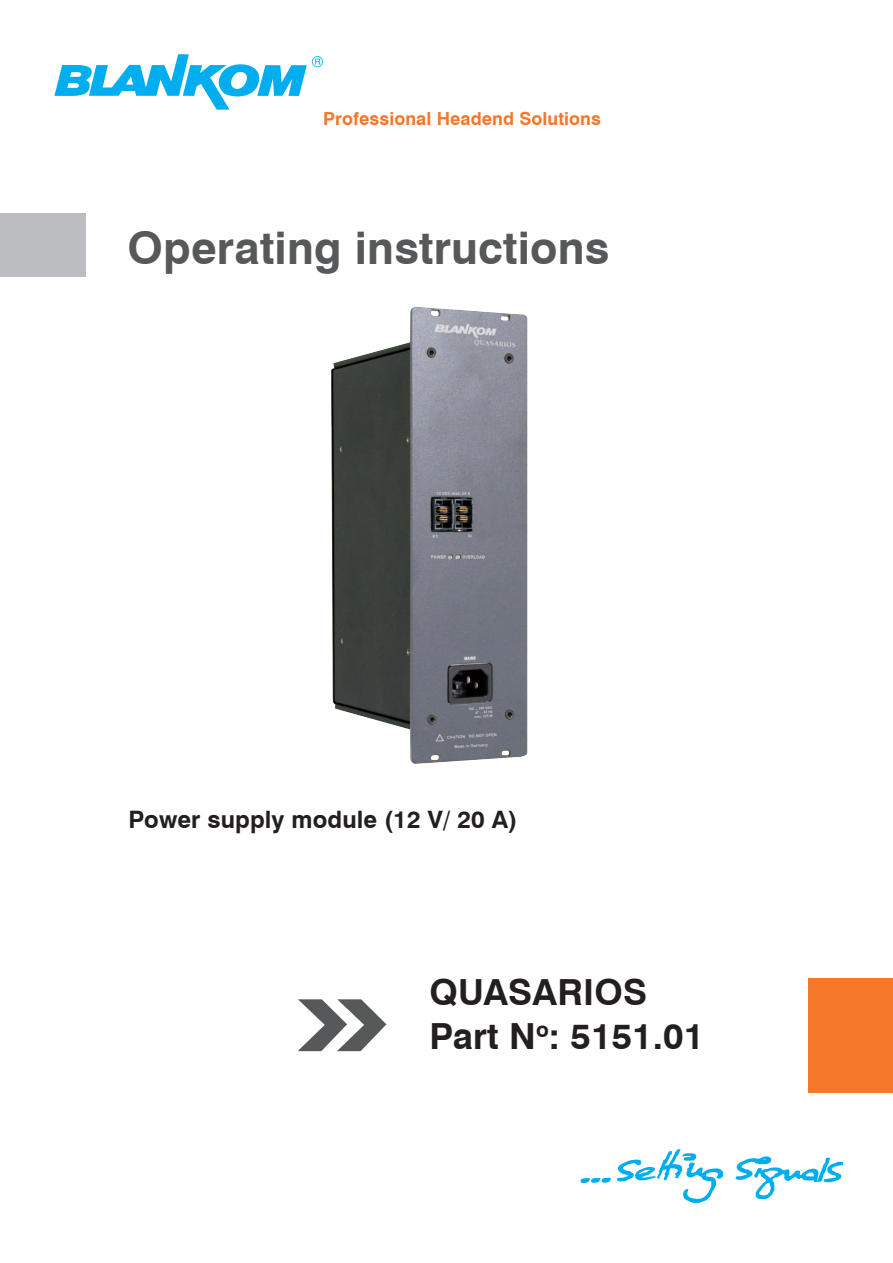
<style>
.page{position:relative;width:893px;height:1263px;background:#fff}
.page>*{position:absolute;margin:0;border:0;box-sizing:border-box;transform-origin:0 0}
.t1{font:700 45px "Swiss 721 BT";letter-spacing:.005em;color:#57585a}
.t2{font:700 36px "Swiss 721 BT";letter-spacing:.005em;color:#231f20}
.Inhaltsverzeichnis{font:700 24px "Swiss 721 BT";letter-spacing:.005em;color:#231f20}
.t3{font:700 18px "Swiss 721 BT";letter-spacing:.005em;color:#f4772a}
</style>
<div class="page">
<div style="left:808px;top:978px;width:85px;height:114px;background:#f4772a"></div>
<div style="left:0;top:213px;width:85px;height:63px;background:#bcbdc0"></div>
<svg style="left:736px;top:1156px;width:107px;height:43px"></svg>
<svg style="left:581px;top:1178px;width:30px;height:5px"></svg>
<svg style="left:617px;top:1149px;width:106px;height:54px"></svg>
<svg style="left:298px;top:999px;width:88px;height:52px"></svg>
<svg style="left:54px;top:54px;width:269px;height:56px"></svg>
<img style="left:331px;top:307px;width:197px;height:457px">
<p class="t3" style="left:323px;top:108px;width:279px">Professional Headend Solutions</p>
<p class="t1" style="left:128px;top:220px;width:483px">Operating instructions</p>
<p class="Inhaltsverzeichnis" style="left:129px;top:805px;width:390px">Power supply module (12 V/ 20 A)</p>
<p class="t2" style="left:429px;top:971px;width:219px">QUASARIOS</p>
<p class="t2" style="left:429px;top:1014px;width:276px">Part N<sup>o</sup>: 5151.01</p>
</div>
